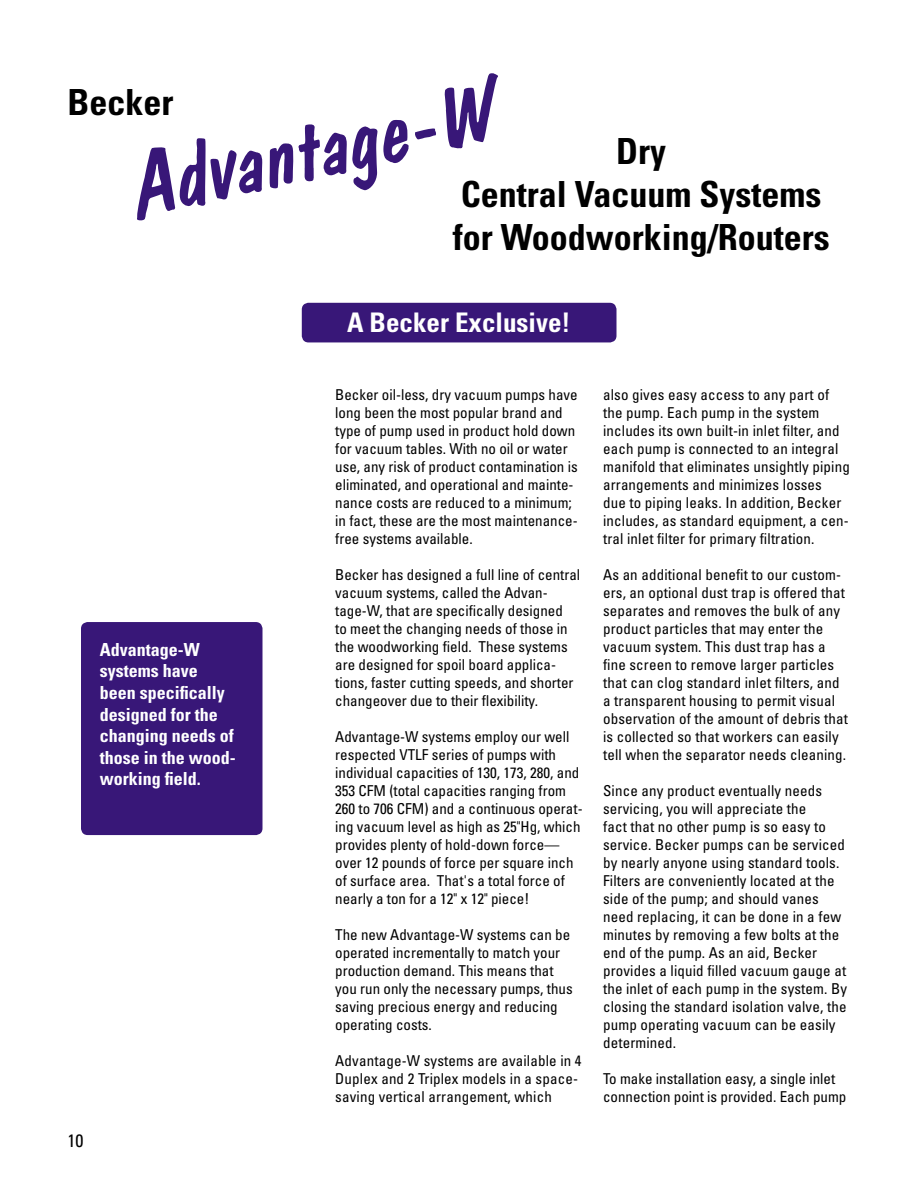
<style>
.page{position:relative;width:918px;height:1188px;background:#fff}
.page>*{position:absolute;margin:0;border:0;box-sizing:border-box;transform-origin:0 0}
.t1{font:italic 90px "Don Casual";color:#381778}
.t2{font:700 condensed 36px "Univers LT";color:#000}
.t3{font:700 condensed 27px "Univers LT";color:#fff}
.t4{font:700 condensed 18px/21.6px "Univers LT";color:#fff}
.t5{font:condensed 18px "Univers LT";color:#000}
.t6{font:condensed 15px/18px "Univers LT";letter-spacing:.01em;color:#000}
</style>
<div class="page">
<div style="left:302px;top:303px;width:314px;height:39px;background:#381778"></div>
<div style="left:81px;top:622px;width:181px;height:213px;background:#381778"></div>
<p class="t1" style="left:118px;top:133px;width:372px;rotate:-12deg">Advantage-W</p>
<p class="t2" style="left:68px;top:80px;width:107px">Becker</p>
<p class="t2" style="left:616px;top:129px;width:51px">Dry</p>
<p class="t2" style="left:461px;top:172px;width:362px">Central Vacuum Systems</p>
<p class="t2" style="left:453px;top:215px;width:379px">for Woodworking/Routers</p>
<p class="t4" style="left:100px;top:639px;width:137px">Advantage-W systems have been specifically designed for the changing needs of those in the wood&shy;working field.</p>
<p class="t5" style="left:68px;top:1130px;width:17px">10</p>
<p class="t3" style="left:347px;top:306px;width:225px">A Becker Exclusive!</p>
<p class="t6" style="left:335px;top:385px;width:244px">Becker oil-less, dry vacuum pumps have long been the most popular brand and type of pump used in product hold down for vacuum tables. With no oil or water use, any risk of product contamination is eliminated, and operational and mainte&shy;nance costs are reduced to a minimum; in fact, these are the most maintenance&shy;free systems available.</p>
<p class="t6" style="left:335px;top:565px;width:246px">Becker has designed a full line of central vacuum systems, called the Advan&shy;tage-W, that are specifically designed<br>to meet the changing needs of those in the woodworking field. These systems are designed for spoil board applica&shy;tions, faster cutting speeds, and shorter changeover due to their flexibility.</p>
<p class="t6" style="left:335px;top:727px;width:249px">Advantage-W systems employ our well respected VTLF series of pumps with individual capacities of 130, 173, 280, and 353 CFM (total capacities ranging from 260 to 706 CFM) and a continuous operat&shy;ing vacuum level as high as 25"Hg, which provides plenty of hold-down force— over 12 pounds of force per square inch of surface area. That's a total force of nearly a ton for a 12" x 12" piece!</p>
<p class="t6" style="left:335px;top:925px;width:239px">The new Advantage-W systems can be operated incrementally to match your production demand. This means that you run only the necessary pumps, thus saving precious energy and reducing operating costs.</p>
<p class="t6" style="left:335px;top:1051px;width:248px">Advantage-W systems are available in 4<br>Duplex and 2 Triplex models in a space&shy;saving vertical arrangement, which</p>
<p class="t6" style="left:603px;top:386px;width:248px">also gives easy access to any part of the pump. Each pump in the system includes its own built-in inlet filter, and each pump is connected to an integral manifold that eliminates unsightly piping arrangements and minimizes losses<br>due to piping leaks. In addition, Becker includes, as standard equipment, a cen&shy;tral inlet filter for primary filtration.</p>
<p class="t6" style="left:603px;top:566px;width:246px">As an additional benefit to our custom&shy;ers, an optional dust trap is offered that separates and removes the bulk of any product particles that may enter the vacuum system. This dust trap has a fine screen to remove larger particles that can clog standard inlet filters, and a transparent housing to permit visual observation of the amount of debris that is collected so that workers can easily tell when the separator needs cleaning.</p>
<p class="t6" style="left:603px;top:782px;width:246px">Since any product eventually needs servicing, you will appreciate the<br>fact that no other pump is so easy to service. Becker pumps can be serviced by nearly anyone using standard tools.<br>Filters are conveniently located at the side of the pump; and should vanes need replacing, it can be done in a few minutes by removing a few bolts at the end of the pump. As an aid, Becker provides a liquid filled vacuum gauge at the inlet of each pump in the system. By closing the standard isolation valve, the pump operating vacuum can be easily determined.</p>
<p class="t6" style="left:603px;top:1070px;width:245px">To make installation easy, a single inlet connection point is provided. Each pump</p>
</div>
